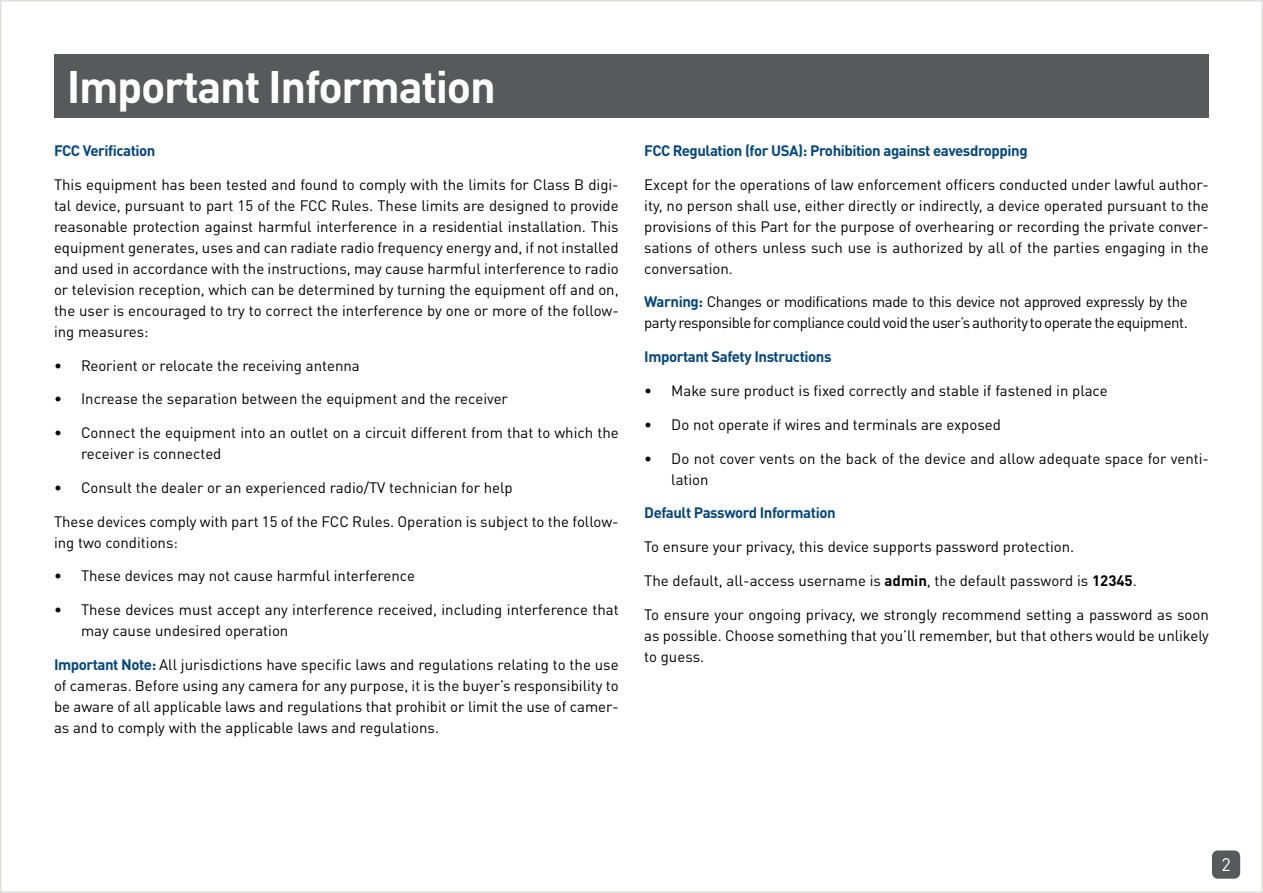
<style>
.page{position:relative;width:1263px;height:893px;background:#fff}
.page>*{position:absolute;margin:0;border:0;box-sizing:border-box;transform-origin:0 0}
.t1{font:700 45px "DIN Pro";letter-spacing:-.03em;color:#fff}
.t2{font:18px "DIN Pro";color:#fff}
.t3{font:15px/21px "DIN Pro";color:#000;text-align:justify}
.t4{font:15px/21px "DIN Pro";letter-spacing:-.03em;color:#000}
.t5{font:700 15px "DIN Pro";letter-spacing:-.03em;color:#024883}
.s1{font-weight:700;color:#024883}
.s2{font-weight:700}
</style>
<div class="page">
<div style="left:0;top:0;width:1263px;height:893px;background:#fff;border:2px solid #dfe0dd"></div>
<div style="left:1212px;top:850px;width:28px;height:29px;background:#58595b;border-radius:6px"></div>
<div style="left:54px;top:54px;width:1155px;height:64px;background:#58595b"></div>
<h1 class="t1" style="left:67px;top:49px;width:430px">Important Information</h1>
<p class="t5" style="left:54px;top:138px;width:103px">FCC Verification</p>
<p class="t3" style="left:54px;top:172px;width:566px">This equipment has been tested and found to comply with the limits for Class B digi&shy;tal device, pursuant to part 15 of the FCC Rules. These limits are designed to provide reasonable protection against harmful interference in a residential installation. This equipment generates, uses and can radiate radio frequency energy and, if not installed and used in accordance with the instructions, may cause harmful interference to radio or television reception, which can be determined by turning the equipment off and on, the user is encouraged to try to correct the interference by one or more of the follow&shy;ing measures:</p>
<p class="t3" style="left:54px;top:353px;width:307px">• Reorient or relocate the receiving antenna</p>
<p class="t3" style="left:54px;top:387px;width:455px">• Increase the separation between the equipment and the receiver</p>
<p class="t3" style="left:81px;top:421px;width:539px;text-indent:-27px">• Connect the equipment into an outlet on a circuit different from that to which the receiver is connected</p>
<p class="t3" style="left:54px;top:475px;width:460px">• Consult the dealer or an experienced radio/TV technician for help</p>
<p class="t3" style="left:54px;top:509px;width:566px">These devices comply with part 15 of the FCC Rules. Operation is subject to the follow&shy;ing two conditions:</p>
<p class="t3" style="left:54px;top:564px;width:362px">• These devices may not cause harmful interference</p>
<p class="t3" style="left:81px;top:598px;width:539px;text-indent:-27px">• These devices must accept any interference received, including interference that may cause undesired operation</p>
<p class="t3" style="left:54px;top:652px;width:566px"><span class="s1">Important Note:</span> All jurisdictions have specific laws and regulations relating to the use of cameras. Before using any camera for any purpose, it is the buyer’s responsibility to be aware of all applicable laws and regulations that prohibit or limit the use of camer&shy;as and to comply with the applicable laws and regulations.</p>
<p class="t5" style="left:644px;top:138px;width:385px">FCC Regulation (for USA): Prohibition against eavesdropping</p>
<p class="t3" style="left:644px;top:172px;width:566px">Except for the operations of law enforcement officers conducted under lawful author&shy;ity, no person shall use, either directly or indirectly, a device operated pursuant to the provisions of this Part for the purpose of overhearing or recording the private conver&shy;sations of others unless such use is authorized by all of the parties engaging in the conversation.</p>
<p class="t4" style="left:644px;top:290px;width:545px"><span class="s1">Warning:</span> Changes or modifications made to this device not approved expressly by the party responsible for compliance could void the user’s authority to operate the equipment.</p>
<p class="t5" style="left:644px;top:344px;width:189px">Important Safety Instructions</p>
<p class="t3" style="left:644px;top:379px;width:465px">• Make sure product is fixed correctly and stable if fastened in place</p>
<p class="t3" style="left:644px;top:412px;width:358px">• Do not operate if wires and terminals are exposed</p>
<p class="t3" style="left:671px;top:446px;width:539px;text-indent:-27px">• Do not cover vents on the back of the device and allow adequate space for venti&shy;lation</p>
<p class="t5" style="left:644px;top:500px;width:193px">Default Password Information</p>
<p class="t3" style="left:644px;top:535px;width:431px">To ensure your privacy, this device supports password protection.</p>
<p class="t3" style="left:644px;top:568px;width:494px">The default, all-access username is <span class="s2">admin</span>, the default password is <span class="s2">12345</span>.</p>
<p class="t3" style="left:644px;top:602px;width:566px">To ensure your ongoing privacy, we strongly recommend setting a password as soon as possible. Choose something that you’ll remember, but that others would be unlikely to guess.</p>
<p class="t2" style="left:1221px;top:850px;width:11px">2</p>
</div>
